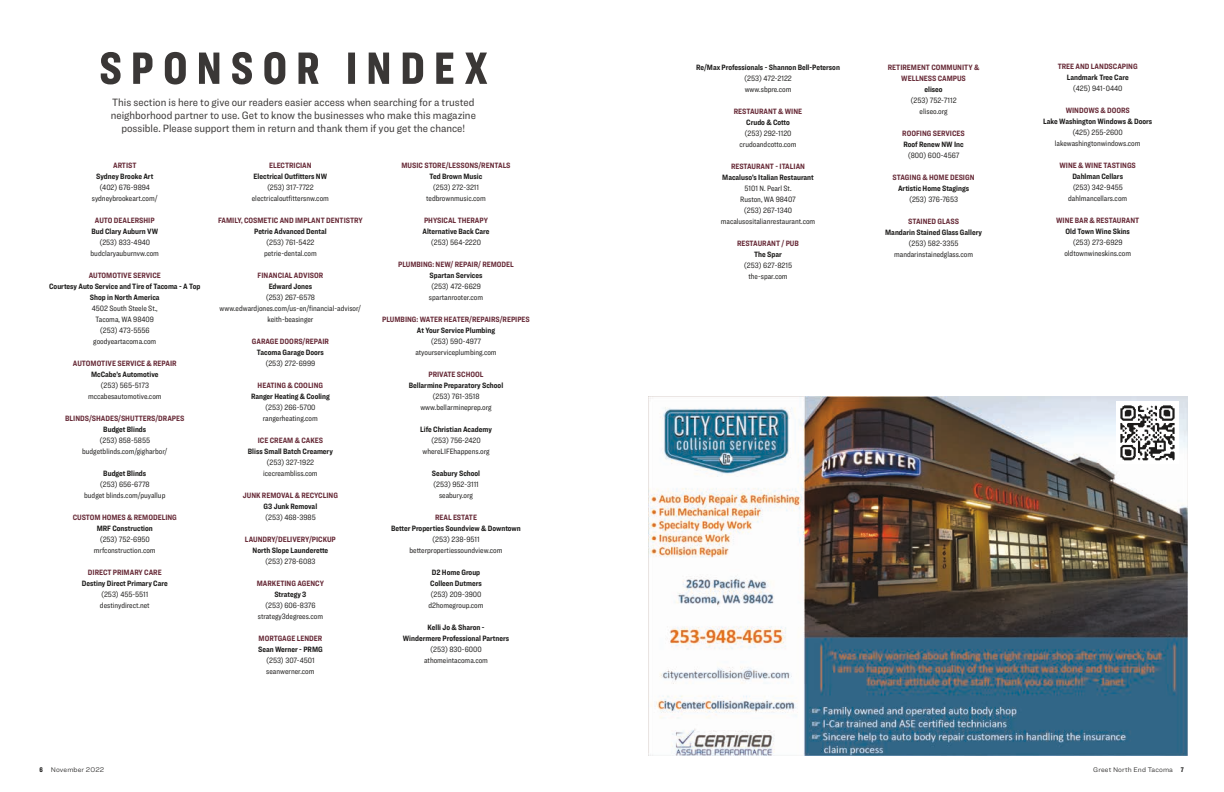
<style>
.page{position:relative;width:1224px;height:792px;background:#fff}
.page>*{position:absolute;margin:0;border:0;box-sizing:border-box;transform-origin:0 0}
.t1{font:11px/13px "Ringside Narrow";color:#3a3736;text-align:center}
.t2{font:8px/11px "Ringside Condensed";color:#1c1b1a;text-align:center}
.t3{font:700 8px/11px "Ringside Condensed";color:#1c1b1a;text-align:center}
.t4{font:700 8px/11px "Ringside Condensed";color:#672a37;text-align:center}
.t5{font:300 7px "Ringside";letter-spacing:.015em;color:#1c1b1a}
.s1{font-family:"Ringside Compressed";font-weight:900}
</style>
<div class="page">
<svg style="left:101px;top:52px;width:218px;height:33px"></svg>
<svg style="left:348px;top:53px;width:139px;height:31px"></svg>
<img style="left:648px;top:396px;width:540px;height:360px">
<img style="left:1117px;top:401px;width:62px;height:62px">
<h1 class="t1" style="left:111px;top:95px;width:367px">This section is here to give our readers easier access when searching for a trusted neighborhood partner to use. Get to know the businesses who make this magazine possible. Please support them in return and thank them if you get the chance!</h1>
<p class="t4" style="left:113px;top:159px;width:25px">ARTIST</p>
<p class="t3" style="left:96px;top:170px;width:59px">Sydney Brooke Art</p>
<p class="t2" style="left:92px;top:181px;width:67px">(402) 676-9894 sydneybrookeart.com/</p>
<p class="t4" style="left:95px;top:214px;width:61px">AUTO DEALERSHIP</p>
<p class="t3" style="left:91px;top:225px;width:68px">Bud Clary Auburn VW</p>
<p class="t2" style="left:91px;top:236px;width:70px">(253) 833-4940 budclaryauburnvw.com</p>
<p class="t4" style="left:89px;top:269px;width:74px">AUTOMOTIVE SERVICE</p>
<p class="t3" style="left:49px;top:280px;width:153px">Courtesy Auto Service and Tire of Tacoma - A Top<br>Shop in North America</p>
<p class="t2" style="left:92px;top:302px;width:68px">4502 South Steele St.,<br>Tacoma, WA 98409 (253) 473-5556 goodyeartacoma.com</p>
<p class="t4" style="left:73px;top:357px;width:105px">AUTOMOTIVE SERVICE &amp; REPAIR</p>
<p class="t3" style="left:91px;top:368px;width:69px">McCabe’s Automotive</p>
<p class="t2" style="left:88px;top:379px;width:75px">(253) 565-5173 mccabesautomotive.com</p>
<p class="t4" style="left:65px;top:412px;width:121px">BLINDS/SHADES/SHUTTERS/DRAPES</p>
<p class="t3" style="left:103px;top:423px;width:44px">Budget Blinds</p>
<p class="t2" style="left:82px;top:434px;width:87px">(253) 858-5855 budgetblinds.com/gigharbor/</p>
<p class="t3" style="left:103px;top:467px;width:44px">Budget Blinds</p>
<p class="t2" style="left:84px;top:478px;width:83px">(253) 656-6778<br>budget blinds.com/puyallup</p>
<p class="t4" style="left:73px;top:511px;width:106px">CUSTOM HOMES &amp; REMODELING</p>
<p class="t3" style="left:97px;top:522px;width:58px">MRF Construction</p>
<p class="t2" style="left:94px;top:533px;width:63px">(253) 752-6950 mrfconstruction.com</p>
<p class="t4" style="left:88px;top:566px;width:75px">DIRECT PRIMARY CARE</p>
<p class="t3" style="left:82px;top:577px;width:87px">Destiny Direct Primary Care</p>
<p class="t2" style="left:100px;top:588px;width:51px;text-align:left">(253) 455-5511 destinydirect.net</p>
<p class="t4" style="left:401px;top:159px;width:111px">MUSIC STORE/LESSONS/RENTALS</p>
<p class="t3" style="left:430px;top:170px;width:54px">Ted Brown Music</p>
<p class="t2" style="left:426px;top:181px;width:61px">(253) 272-3211 tedbrownmusic.com</p>
<p class="t4" style="left:424px;top:214px;width:65px">PHYSICAL THERAPY</p>
<p class="t3" style="left:423px;top:225px;width:68px">Alternative Back Care</p>
<p class="t2" style="left:431px;top:236px;width:52px">(253) 564-2220</p>
<p class="t4" style="left:398px;top:258px;width:117px">PLUMBING: NEW/ REPAIR/ REMODEL</p>
<p class="t3" style="left:430px;top:269px;width:54px">Spartan Services</p>
<p class="t2" style="left:429px;top:280px;width:56px;text-align:left">(253) 472-6629 spartanrooter.com</p>
<p class="t4" style="left:382px;top:313px;width:149px">PLUMBING: WATER HEATER/REPAIRS/REPIPES</p>
<p class="t3" style="left:417px;top:324px;width:80px">At Your Service Plumbing</p>
<p class="t2" style="left:415px;top:335px;width:83px">(253) 590-4977 atyourserviceplumbing.com</p>
<p class="t4" style="left:428px;top:368px;width:57px">PRIVATE SCHOOL</p>
<p class="t3" style="left:409px;top:379px;width:96px">Bellarmine Preparatory School</p>
<p class="t2" style="left:420px;top:390px;width:73px">(253) 761-3518 www.bellarmineprep.org</p>
<p class="t3" style="left:420px;top:423px;width:73px">Life Christian Academy</p>
<p class="t2" style="left:423px;top:434px;width:68px">(253) 756-2420 whereLIFEhappens.org</p>
<p class="t3" style="left:432px;top:467px;width:50px">Seabury School</p>
<p class="t2" style="left:433px;top:478px;width:47px">(253) 952-3111 seabury.org</p>
<p class="t4" style="left:435px;top:511px;width:44px">REAL ESTATE</p>
<p class="t3" style="left:391px;top:522px;width:131px">Better Properties Soundview &amp; Downtown</p>
<p class="t2" style="left:410px;top:533px;width:95px">(253) 238-9511 betterpropertiessoundview.com</p>
<p class="t3" style="left:430px;top:566px;width:53px;text-align:left">D2 Home Group<br>Colleen Dutmers</p>
<p class="t2" style="left:429px;top:588px;width:56px;text-align:left">(253) 209-3900 d2homegroup.com</p>
<p class="t3" style="left:403px;top:621px;width:108px">Kelli Jo &amp; Sharon -<br>Windermere Professional Partners</p>
<p class="t2" style="left:424px;top:643px;width:65px">(253) 830-6000 athomeintacoma.com</p>
<p class="t4" style="left:269px;top:159px;width:44px">ELECTRICIAN</p>
<p class="t3" style="left:254px;top:170px;width:75px">Electrical Outfitters NW</p>
<p class="t2" style="left:252px;top:181px;width:79px">(253) 317-7722 electricaloutfittersnw.com</p>
<p class="t4" style="left:218px;top:214px;width:146px">FAMILY, COSMETIC AND IMPLANT DENTISTRY</p>
<p class="t3" style="left:254px;top:225px;width:74px">Petrie Advanced Dental</p>
<p class="t2" style="left:264px;top:236px;width:54px;text-align:left">(253) 761-5422 petrie-dental.com</p>
<p class="t4" style="left:258px;top:269px;width:67px">FINANCIAL ADVISOR</p>
<p class="t3" style="left:269px;top:280px;width:45px">Edward Jones</p>
<p class="t2" style="left:220px;top:291px;width:143px">(253) 267-6578 www.edwardjones.com/us-en/financial-advisor/ keith-beasinger</p>
<p class="t4" style="left:252px;top:335px;width:79px">GARAGE DOORS/REPAIR</p>
<p class="t3" style="left:257px;top:346px;width:68px">Tacoma Garage Doors</p>
<p class="t2" style="left:265px;top:357px;width:51px">(253) 272-6999</p>
<p class="t4" style="left:258px;top:379px;width:67px">HEATING &amp; COOLING</p>
<p class="t3" style="left:251px;top:390px;width:80px">Ranger Heating &amp; Cooling</p>
<p class="t2" style="left:263px;top:401px;width:56px;text-align:left">(253) 266-5700 rangerheating.com</p>
<p class="t4" style="left:258px;top:434px;width:67px">ICE CREAM &amp; CAKES</p>
<p class="t3" style="left:248px;top:445px;width:87px">Bliss Small Batch Creamery</p>
<p class="t2" style="left:263px;top:456px;width:56px">(253) 327-1922 icecreambliss.com</p>
<p class="t4" style="left:243px;top:489px;width:97px">JUNK REMOVAL &amp; RECYCLING</p>
<p class="t3" style="left:264px;top:500px;width:55px">G3 Junk Removal</p>
<p class="t2" style="left:265px;top:511px;width:52px">(253) 468-3985</p>
<p class="t4" style="left:245px;top:533px;width:92px">LAUNDRY/DELIVERY/PICKUP</p>
<p class="t3" style="left:253px;top:544px;width:77px">North Slope Launderette</p>
<p class="t2" style="left:265px;top:555px;width:52px">(253) 278-6083</p>
<p class="t4" style="left:257px;top:577px;width:69px">MARKETING AGENCY</p>
<p class="t3" style="left:274px;top:588px;width:34px">Strategy 3</p>
<p class="t2" style="left:258px;top:599px;width:67px">(253) 606-8376 strategy3degrees.com</p>
<p class="t4" style="left:259px;top:632px;width:65px">MORTGAGE LENDER</p>
<p class="t3" style="left:258px;top:643px;width:66px">Sean Werner - PRMG</p>
<p class="t2" style="left:266px;top:654px;width:50px;text-align:left">(253) 307-4501 seanwerner.com</p>
<p class="t3" style="left:696px;top:61px;width:145px">Re/Max Professionals - Shannon Bell-Peterson</p>
<p class="t2" style="left:744px;top:72px;width:49px;text-align:left">(253) 472-2122 www.sbpre.com</p>
<p class="t4" style="left:734px;top:105px;width:70px">RESTAURANT &amp; WINE</p>
<p class="t3" style="left:746px;top:116px;width:45px">Crudo &amp; Cotto</p>
<p class="t2" style="left:740px;top:127px;width:58px">(253) 292-1120 crudoandcotto.com</p>
<p class="t4" style="left:731px;top:160px;width:76px">RESTAURANT - ITALIAN</p>
<p class="t3" style="left:722px;top:171px;width:93px">Macaluso’s Italian Restaurant</p>
<p class="t2" style="left:721px;top:182px;width:96px">5101 N. Pearl St.<br>Ruston, WA 98407<br>(253) 267-1340 macalusositalianrestaurant.com</p>
<p class="t4" style="left:737px;top:237px;width:63px">RESTAURANT / PUB</p>
<p class="t3" style="left:754px;top:248px;width:29px">The Spar</p>
<p class="t2" style="left:744px;top:259px;width:50px">(253) 627-8215 the-spar.com</p>
<p class="t4" style="left:888px;top:61px;width:93px">RETIREMENT COMMUNITY &amp;<br>WELLNESS CAMPUS</p>
<p class="t3" style="left:925px;top:83px;width:20px">eliseo</p>
<p class="t2" style="left:911px;top:94px;width:48px">(253) 752-7112 eliseo.org</p>
<p class="t4" style="left:902px;top:127px;width:64px">ROOFING SERVICES</p>
<p class="t3" style="left:903px;top:138px;width:62px">Roof Renew NW Inc</p>
<p class="t2" style="left:908px;top:149px;width:53px">(800) 600-4567</p>
<p class="t4" style="left:893px;top:171px;width:83px">STAGING &amp; HOME DESIGN</p>
<p class="t3" style="left:898px;top:182px;width:73px">Artistic Home Stagings</p>
<p class="t2" style="left:909px;top:193px;width:51px">(253) 376-7653</p>
<p class="t4" style="left:908px;top:215px;width:52px">STAINED GLASS</p>
<p class="t3" style="left:885px;top:226px;width:98px">Mandarin Stained Glass Gallery</p>
<p class="t2" style="left:894px;top:237px;width:80px">(253) 582-3355 mandarinstainedglass.com</p>
<p class="t4" style="left:1058px;top:61px;width:82px">TREE AND LANDSCAPING</p>
<p class="t3" style="left:1067px;top:72px;width:63px">Landmark Tree Care</p>
<p class="t2" style="left:1073px;top:83px;width:51px">(425) 941-0440</p>
<p class="t4" style="left:1066px;top:105px;width:66px">WINDOWS &amp; DOORS</p>
<p class="t3" style="left:1043px;top:116px;width:111px">Lake Washington Windows &amp; Doors</p>
<p class="t2" style="left:1055px;top:127px;width:87px">(425) 255-2600 lakewashingtonwindows.com</p>
<p class="t4" style="left:1060px;top:160px;width:78px">WINE &amp; WINE TASTINGS</p>
<p class="t3" style="left:1072px;top:171px;width:52px">Dahlman Cellars</p>
<p class="t2" style="left:1068px;top:182px;width:61px">(253) 342-9455 dahlmancellars.com</p>
<p class="t4" style="left:1056px;top:215px;width:85px">WINE BAR &amp; RESTAURANT</p>
<p class="t3" style="left:1066px;top:226px;width:66px">Old Town Wine Skins</p>
<p class="t2" style="left:1064px;top:237px;width:68px">(253) 273-6929 oldtownwineskins.com</p>
<p class="t5" style="left:40px;top:764px;width:66px"><span class="s1">6</span> November 2022</p>
<p class="t5" style="left:1093px;top:764px;width:92px">Greet North End Tacoma <span class="s1">7</span></p>
</div>
